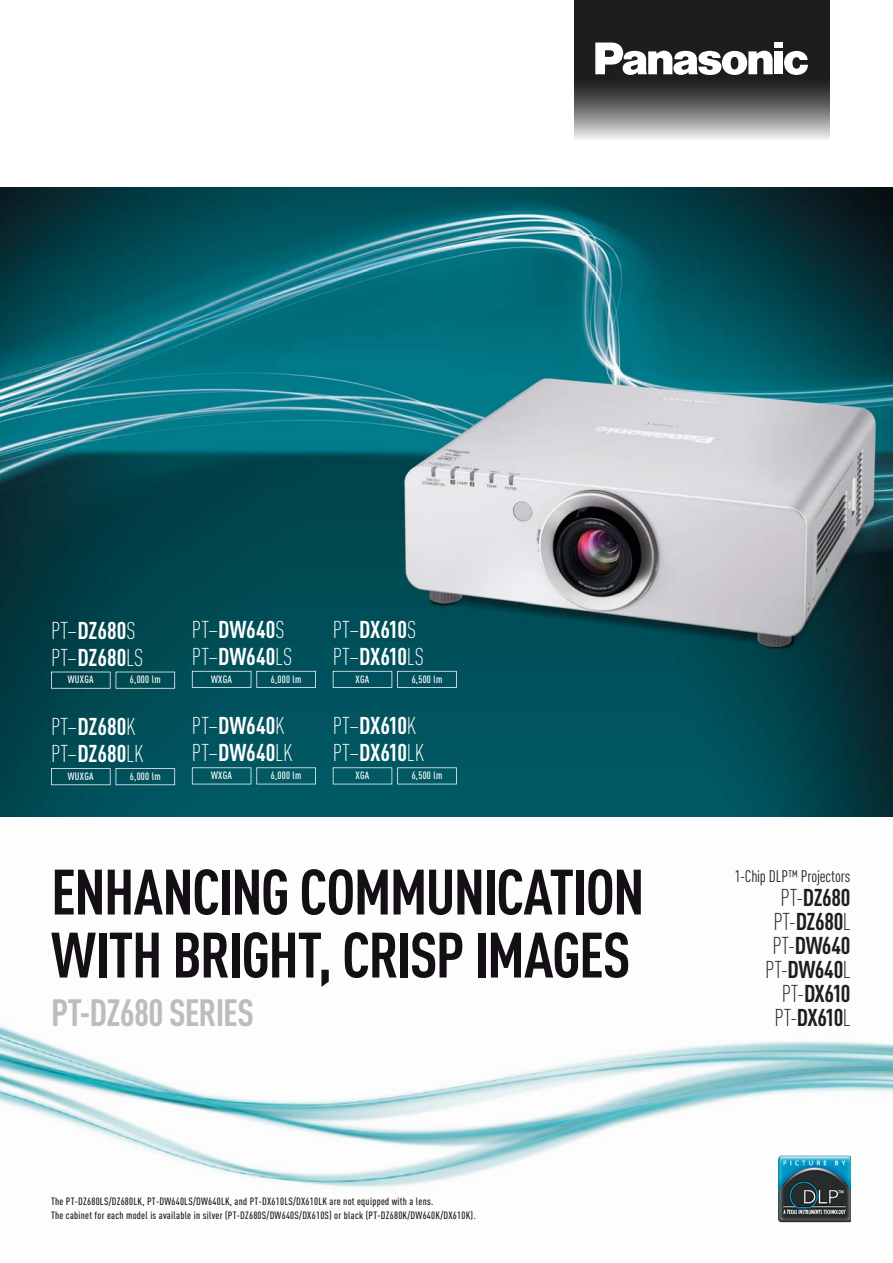
<style>
.page{position:relative;width:893px;height:1263px;background:#fff}
.page>*{position:absolute;margin:0;border:0;box-sizing:border-box;transform-origin:0 0}
.t1{font:700 condensed 63px/63px "DIN Pro";letter-spacing:-.025em;color:#130f14}
.t2{font:700 condensed 37.5px "DIN Pro";letter-spacing:-.02em;color:#bdbcbc}
.t3{font:700 condensed 24px/27px "DIN Pro";letter-spacing:-.005em;color:#fff}
.t4{font:700 condensed 24px/24px "DIN Pro";letter-spacing:-.02em;color:#1d1d1b;text-align:right}
.t5{font:condensed 16.5px "DIN Pro";letter-spacing:-.01em;color:#1d1d1b}
.t6{font:500 condensed 10.5px/13.5px "DIN Pro";letter-spacing:.025em;color:#1d1d1b}
.t7{font:500 condensed 10.5px "DIN Pro";letter-spacing:.025em;color:#fff}
.s1{font-weight:300}
</style>
<div class="page">
<img style="left:0;top:816px;width:893px;height:407px">
<img style="left:0;top:188px;width:893px;height:628px">
<svg style="left:51px;top:672px;width:124px;height:17px;background:#16585f"></svg>
<svg style="left:192px;top:671px;width:124px;height:17px;background:#1a626c"></svg>
<svg style="left:333px;top:671px;width:124px;height:17px;background:#1a626d"></svg>
<svg style="left:51px;top:768px;width:124px;height:17px;background:#19606a"></svg>
<svg style="left:192px;top:767px;width:124px;height:17px;background:#15656f"></svg>
<svg style="left:333px;top:767px;width:124px;height:17px;background:#15666f"></svg>
<img style="left:778px;top:1155px;width:73px;height:67px">
<img style="left:574px;top:0;width:255px;height:139px">
<svg style="left:595px;top:42px;width:178px;height:34px"></svg>
<div style="left:774px;top:51px;width:9px;height:23px;background:#fff"></div>
<div style="left:774px;top:43px;width:9px;height:5px;background:#fff"></div>
<svg style="left:784px;top:51px;width:24px;height:25px"></svg>
<h3 class="t3" style="left:51px;top:619px;width:94px"><span class="s1">PT–</span>DZ680<span class="s1">S<br>PT–</span>DZ680<span class="s1">LS</span></h3>
<p class="t7" style="left:68px;top:676px;width:27px">WUXGA</p>
<p class="t7" style="left:130px;top:676px;width:32px">6,000 lm</p>
<h3 class="t3" style="left:51px;top:716px;width:94px"><span class="s1">PT–</span>DZ680<span class="s1">K<br>PT–</span>DZ680<span class="s1">LK</span></h3>
<p class="t7" style="left:68px;top:772px;width:27px">WUXGA</p>
<p class="t7" style="left:130px;top:772px;width:32px">6,000 lm</p>
<h3 class="t3" style="left:192px;top:619px;width:102px"><span class="s1">PT–</span>DW640<span class="s1">S<br>PT–</span>DW640<span class="s1">LS</span></h3>
<p class="t7" style="left:211px;top:675px;width:22px">WXGA</p>
<p class="t7" style="left:271px;top:675px;width:32px">6,000 lm</p>
<h3 class="t3" style="left:192px;top:715px;width:102px"><span class="s1">PT–</span>DW640<span class="s1">K<br>PT–</span>DW640<span class="s1">LK</span></h3>
<p class="t7" style="left:211px;top:772px;width:22px">WXGA</p>
<p class="t7" style="left:271px;top:772px;width:32px">6,000 lm</p>
<h3 class="t3" style="left:333px;top:619px;width:93px"><span class="s1">PT–</span>DX610<span class="s1">S<br>PT–</span>DX610<span class="s1">LS</span></h3>
<p class="t7" style="left:356px;top:675px;width:15px">XGA</p>
<p class="t7" style="left:412px;top:675px;width:32px">6,500 lm</p>
<h3 class="t3" style="left:333px;top:715px;width:93px"><span class="s1">PT–</span>DX610<span class="s1">K<br>PT–</span>DX610<span class="s1">LK</span></h3>
<p class="t7" style="left:356px;top:772px;width:15px">XGA</p>
<p class="t7" style="left:412px;top:772px;width:32px">6,500 lm</p>
<h1 class="t1" style="left:51px;top:868px;width:595px">ENHANCING COMMUNICATION<br>WITH BRIGHT, CRISP IMAGES</h1>
<h2 class="t2" style="left:51px;top:999px;width:205px">PT-DZ680 SERIES</h2>
<p class="t6" style="left:51px;top:1196px;width:426px">The PT-DZ680LS/DZ680LK, PT-DW640LS/DW640LK, and PT-DX610LS/DX610LK are not equipped with a lens.<br>The cabinet for each model is available in silver (PT-DZ680S/DW640S/DX610S) or black (PT-DZ680K/DW640K/DX610K).</p>
<h3 class="t5" style="left:735px;top:870px;width:117px">1-Chip DLP™ Projectors</h3>
<h3 class="t4" style="left:765px;top:888px;width:87px"><span class="s1">PT-</span>DZ680<br><span class="s1">PT-</span>DZ680<span class="s1">L<br>PT-</span>DW640<br><span class="s1">PT-</span>DW640<span class="s1">L<br>PT-</span>DX610<br><span class="s1">PT-</span>DX610<span class="s1">L</span></h3>
</div>
